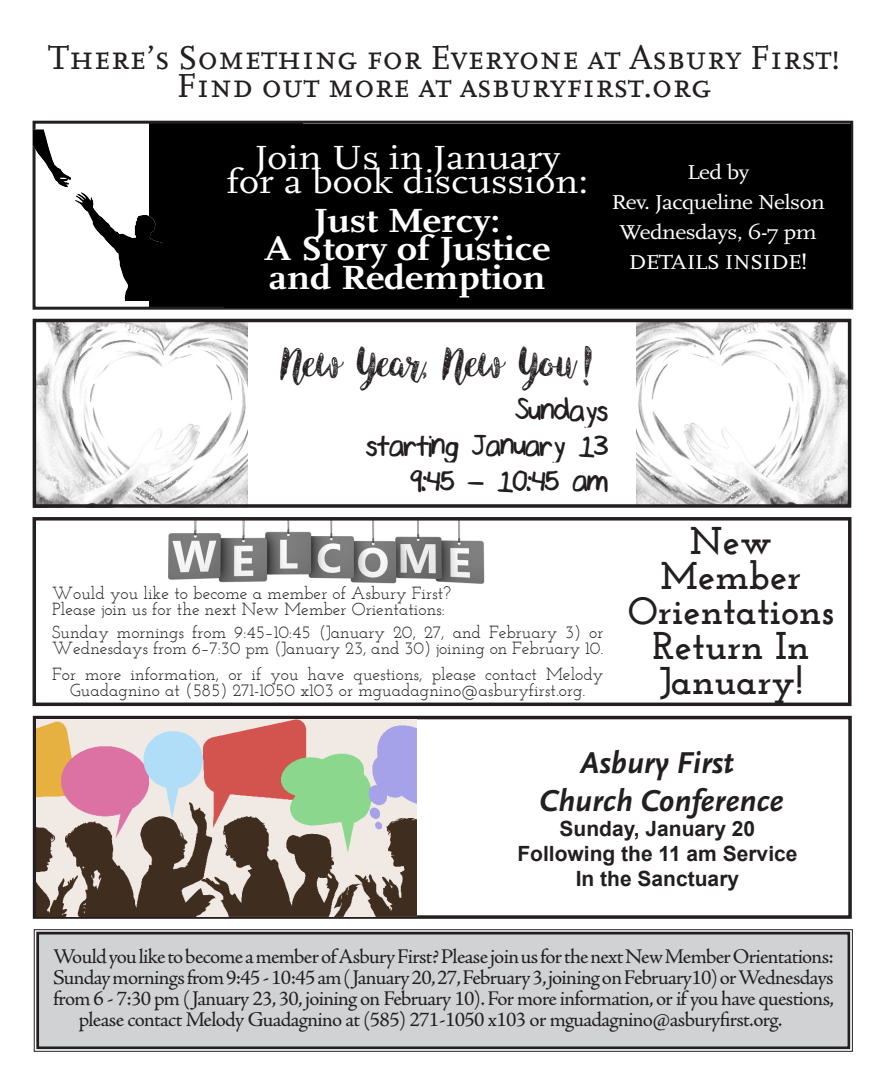
<style>
.page{position:relative;width:882px;height:1071px;background:#fff}
.page>*{position:absolute;margin:0;border:0;box-sizing:border-box;transform-origin:0 0}
.Body_text{font:42px "Angeline Vintage";letter-spacing:-.055em;color:#231f20}
.t1{font:700 38.5px/35px "Josefin Slab";color:#231f20;text-align:center}
.t2{font:35px/28px "Scala Caps";color:#231f20;text-align:center}
.t3{font:700 35px/28.3px "Scala";color:#fff;scale:1.13 1}
.Body_text-2{font:35px "Fall n Cozzy";letter-spacing:-.025em;color:#231f20}
.t4{font:35px "Scala";color:#fff;scale:1.13 1}
.t5{font:italic 700 31.5px "Scala Sans";color:#231f20}
.t6{font:21px "Adobe Jenson Pro";letter-spacing:-.035em;color:#231f20}
.Body_text-3{font:21px/29.9px "Scala";letter-spacing:-.025em;color:#fff;text-align:center;scale:1.13 1}
.t7{font:700 21px "Arial";color:#231f20}
.t8{font:17.5px/15.8px "Josefin Slab";color:#231f20}
</style>
<div class="page">
<div style="left:33px;top:929px;width:820px;height:123px;background:#d1d2d4"></div>
<div style="left:36px;top:932px;width:814px;height:117px;border:3px solid #231f20"></div>
<div style="left:149px;top:124px;width:154px;height:184px;background:#000"></div>
<div style="left:33px;top:121px;width:820px;height:189px;border:3px solid #231f20"></div>
<div style="left:585px;top:124px;width:266px;height:184px;background:#000"></div>
<img style="left:34px;top:129px;width:128px;height:171px">
<div style="left:224px;top:124px;width:367px;height:184px;background:#000"></div>
<div style="left:33px;top:716px;width:819px;height:203px;border:4px solid #231f20"></div>
<img style="left:636px;top:324px;width:210px;height:179px">
<img style="left:38px;top:324px;width:210px;height:179px">
<div style="left:33px;top:319px;width:818px;height:189px;border:4px solid #231f20"></div>
<img style="left:168px;top:522px;width:317px;height:62px">
<div style="left:33px;top:517px;width:819px;height:189px;border:4px solid #231f20"></div>
<img style="left:36px;top:719px;width:380px;height:197px">
<p class="t2" style="left:48px;top:44px;width:794px">There’s Something for Everyone at Asbury First!<br>Find out more at asburyfirst.org</p>
<p class="t4" style="left:254px;top:139px;width:272px">Join Us in January</p>
<p class="t4" style="left:227px;top:163px;width:322px">for a book discussion:</p>
<p class="t3" style="left:314px;top:207px;width:166px">Just Mercy:</p>
<p class="t3" style="left:264px;top:235px;width:254px">A Story of Justice and Redemption</p>
<p class="Body_text-3" style="left:611px;top:158px;width:190px">Led by<br>Rev. Jacqueline Nelson</p>
<p class="Body_text-3" style="left:620px;top:217px;width:176px">Wednesdays, 6-7 pm<br>DETAILS INSIDE!</p>
<p class="Body_text" style="left:280px;top:336px;width:329px">New Year, New You!</p>
<p class="Body_text-2" style="left:515px;top:393px;width:95px">Sundays</p>
<p class="Body_text-2" style="left:366px;top:428px;width:244px">starting January 13</p>
<p class="Body_text-2" style="left:410px;top:463px;width:199px">9:45 - 10:45 am</p>
<p class="t8" style="left:52px;top:585px;width:400px">Would you like to become a member of Asbury First?</p>
<p class="t8" style="left:52px;top:601px;width:394px">Please join us for the next New Member Orientations:</p>
<p class="t8" style="left:52px;top:624px;width:553px">Sunday mornings from 9:45–10:45 (January 20, 27, and February 3) or<br>Wednesdays from 6–7:30 pm (January 23, and 30) joining on February 10.</p>
<p class="t8" style="left:52px;top:666px;width:553px;text-align:center">For more information, or if you have questions, please contact Melody<br>Guadagnino at (585) 271-1050 x103 or mguadagnino@asburyfirst.org.</p>
<p class="t1" style="left:628px;top:524px;width:208px">New<br>Member<br>Orientations<br>Return In<br>January!</p>
<p class="t5" style="left:581px;top:746px;width:155px">Asbury First</p>
<p class="t5" style="left:539px;top:784px;width:246px">Church Conference</p>
<p class="t7" style="left:560px;top:815px;width:197px">Sunday, January 20</p>
<p class="t7" style="left:517px;top:840px;width:282px">Following the 11 am Service</p>
<p class="t7" style="left:576px;top:865px;width:165px">In the Sanctuary</p>
<p class="t6" style="left:53px;top:945px;width:782px">Would you like to become a member of Asbury First? Please join us for the next New Member Orientations:</p>
<p class="t6" style="left:53px;top:966px;width:782px">Sunday mornings from 9:45 - 10:45 am (January 20, 27, February 3, joining on February10) or Wednesdays</p>
<p class="t6" style="left:53px;top:987px;width:783px">from 6 - 7:30 pm (January 23, 30, joining on February 10). For more information, or if you have questions,</p>
<p class="t6" style="left:79px;top:1008px;width:705px">please contact Melody Guadagnino at (585) 271-1050 x103 or mguadagnino@asburyfirst.org.</p>
</div>
